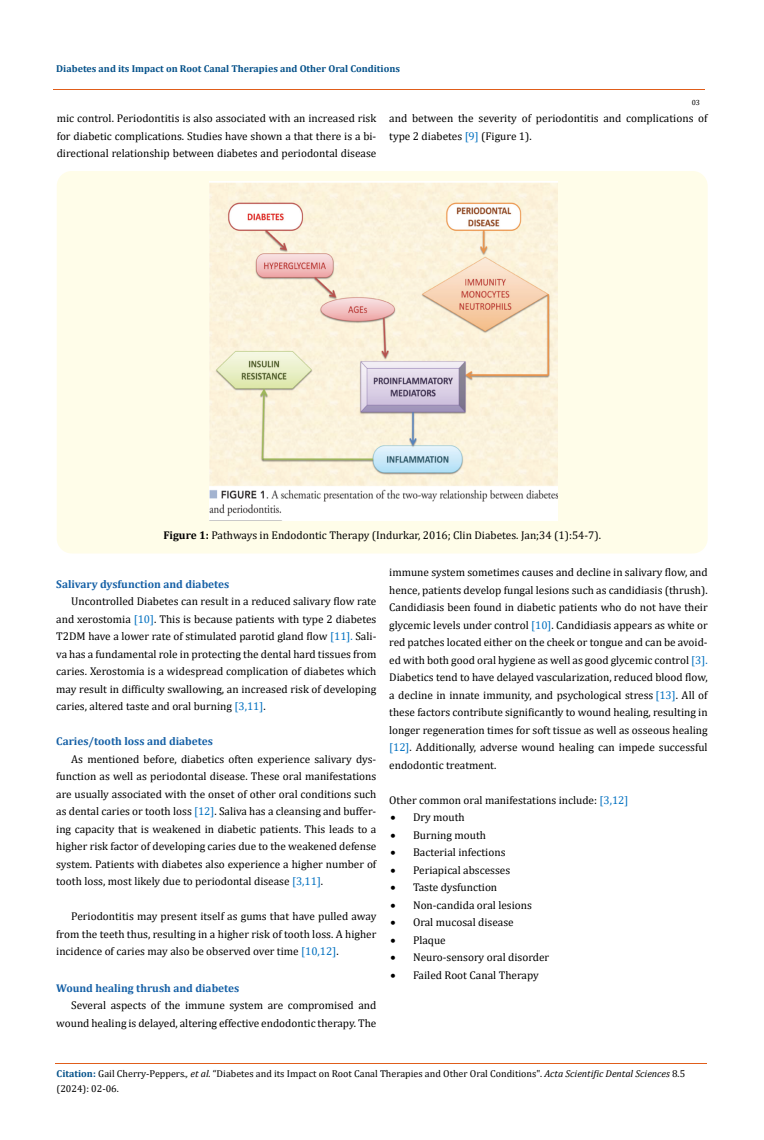
<style>
.page{position:relative;width:764px;height:1140px;background:#fff}
.page>*{position:absolute;margin:0;border:0;box-sizing:border-box;transform-origin:0 0}
.t1{font:11.25px/17.5px "Cambria";color:#000;text-align:justify}
.t2{font:700 11.25px "Cambria";color:#1560a6}
.t3{font:10px/15px "Cambria";color:#000}
.t4{font:700 10px "Cambria";color:#035089}
.t5{font:7.5px "Cambria";color:#000}
.s1{color:#0070c0}
.s2{font-weight:700}
.s3{font-weight:700;color:#035089}
.s4{font-style:italic}
</style>
<div class="page">
<hr style="left:54px;top:90px;width:651px;height:1px;background:#e05d1a">
<div style="left:57px;top:171px;width:650px;height:382px;background:#fffde9;border-radius:15px"></div>
<img style="left:209px;top:182px;width:349px;height:338px">
<hr style="left:55px;top:1063px;width:651px;height:1px;background:#e05d1a">
<p class="t4" style="left:56px;top:61px;width:345px">Diabetes and its Impact on Root Canal Therapies and Other Oral Conditions</p>
<p class="t5" style="left:692px;top:98px;width:10px">03</p>
<p class="t1" style="left:57px;top:110px;width:321px">mic control. Periodontitis is also associated with an increased risk for diabetic complications. Studies have shown a that there is a bi&shy;directional relationship between diabetes and periodontal disease</p>
<p class="t1" style="left:389px;top:110px;width:320px">and between the severity of periodontitis and complications of type 2 diabetes <span class="s1">[9]</span> (Figure 1).</p>
<p class="t1" style="left:163px;top:526px;width:439px"><span class="s2">Figure 1:</span> Pathways in Endodontic Therapy (Indurkar, 2016; Clin Diabetes. Jan;34 (1):54-7).</p>
<p class="t2" style="left:56px;top:576px;width:175px">Salivary dysfunction and diabetes</p>
<p class="t1" style="left:56px;top:593px;width:322px;text-indent:15px">Uncontrolled Diabetes can result in a reduced salivary flow rate and xerostomia <span class="s1">[10]</span>. This is because patients with type 2 diabetes T2DM have a lower rate of stimulated parotid gland flow <span class="s1">[11].</span> Sali&shy;va has a fundamental role in protecting the dental hard tissues from caries. Xerostomia is a widespread complication of diabetes which may result in difficulty swallowing, an increased risk of developing caries, altered taste and oral burning <span class="s1">[3,11]</span>.</p>
<p class="t2" style="left:56px;top:734px;width:158px">Caries/tooth loss and diabetes</p>
<p class="t1" style="left:56px;top:750px;width:322px;text-indent:15px">As mentioned before, diabetics often experience salivary dys&shy;function as well as periodontal disease. These oral manifestations are usually associated with the onset of other oral conditions such as dental caries or tooth loss <span class="s1">[12]</span>. Saliva has a cleansing and buffer&shy;ing capacity that is weakened in diabetic patients. This leads to a higher risk factor of developing caries due to the weakened defense system. Patients with diabetes also experience a higher number of tooth loss, most likely due to periodontal disease <span class="s1">[3,11]</span>.</p>
<p class="t1" style="left:56px;top:908px;width:322px;text-indent:15px">Periodontitis may present itself as gums that have pulled away from the teeth thus, resulting in a higher risk of tooth loss. A higher incidence of caries may also be observed over time <span class="s1">[10,12]</span>.</p>
<p class="t2" style="left:56px;top:980px;width:185px">Wound healing thrush and diabetes</p>
<p class="t1" style="left:56px;top:997px;width:322px;text-align:right">Several aspects of the immune system are compromised and wound healing is delayed, altering effective endodontic therapy. The</p>
<p class="t1" style="left:389px;top:564px;width:320px">immune system sometimes causes and decline in salivary flow, and hence, patients develop fungal lesions such as candidiasis (thrush).<br>Candidiasis been found in diabetic patients who do not have their glycemic levels under control <span class="s1">[10]</span>. Candidiasis appears as white or red patches located either on the cheek or tongue and can be avoid&shy;ed with both good oral hygiene as well as good glycemic control <span class="s1">[3].<br></span>Diabetics tend to have delayed vascularization, reduced blood flow, a decline in innate immunity, and psychological stress <span class="s1">[13]</span>. All of these factors contribute significantly to wound healing, resulting in longer regeneration times for soft tissue as well as osseous healing <span class="s1">[12]</span>. Additionally, adverse wound healing can impede successful endodontic treatment.</p>
<p class="t1" style="left:389px;top:791px;width:241px">Other common oral manifestations include: <span class="s1">[3,12]</span></p>
<p class="t1" style="left:390px;top:809px;width:76px">• Dry mouth</p>
<p class="t1" style="left:390px;top:826px;width:97px">• Burning mouth</p>
<p class="t1" style="left:390px;top:844px;width:116px">• Bacterial infections</p>
<p class="t1" style="left:390px;top:861px;width:121px">• Periapical abscesses</p>
<p class="t1" style="left:390px;top:879px;width:108px">• Taste dysfunction</p>
<p class="t1" style="left:390px;top:896px;width:143px">• Non-candida oral lesions</p>
<p class="t1" style="left:390px;top:914px;width:125px">• Oral mucosal disease</p>
<p class="t1" style="left:390px;top:931px;width:57px">• Plaque</p>
<p class="t1" style="left:390px;top:949px;width:160px">• Neuro-sensory oral disorder</p>
<p class="t1" style="left:390px;top:966px;width:150px">• Failed Root Canal Therapy</p>
<p class="t3" style="left:57px;top:1066px;width:630px"><span class="s3">Citation:</span> Gail Cherry-Peppers<span class="s4">., et al.</span> “Diabetes and its Impact on Root Canal Therapies and Other Oral Conditions". <span class="s4">Acta Scientific Dental Sciences</span> 8.5 (2024): 02-06.</p>
</div>
